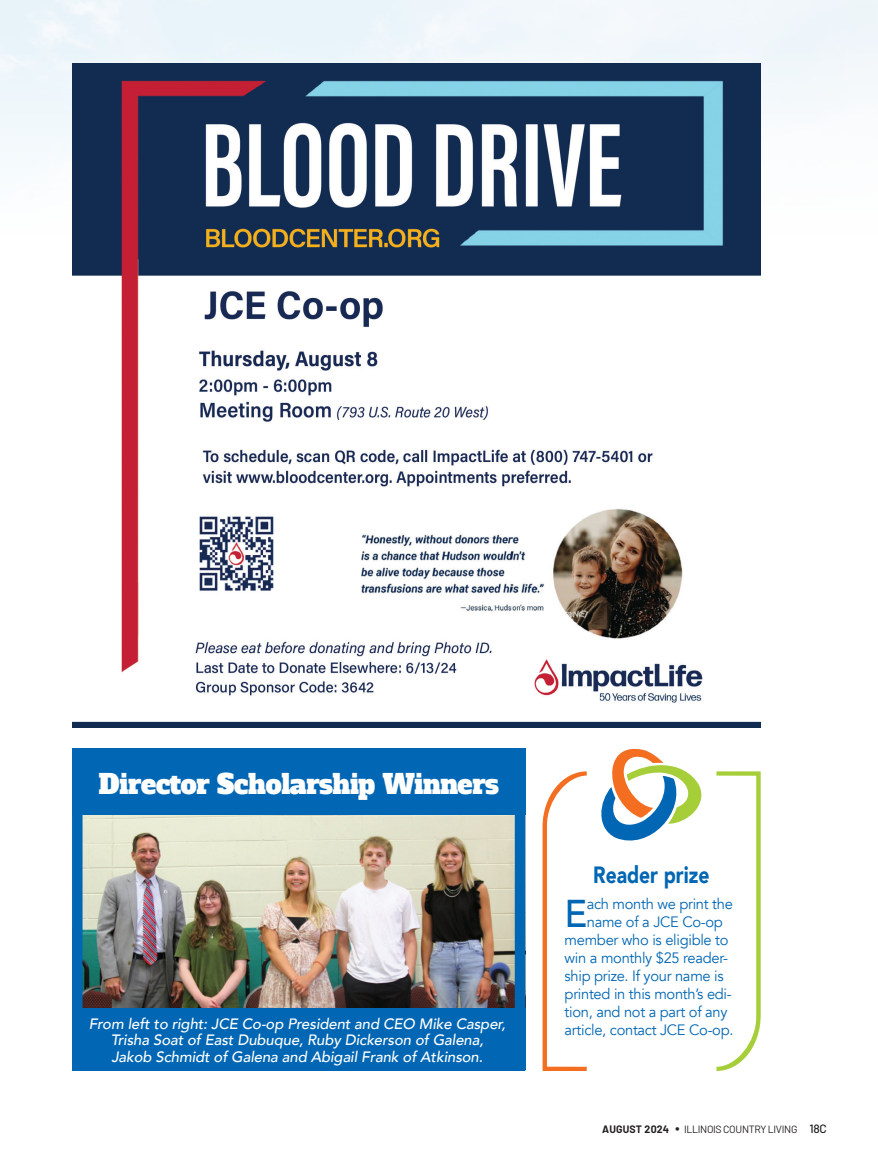
<style>
.page{position:relative;width:878px;height:1161px;background:#fff}
.page>*{position:absolute;margin:0;border:0;box-sizing:border-box;transform-origin:0 0}
.t1{font:500 38.7px "Avenir";color:#0166b3}
.t2{font:27px "Alfa Slab One";letter-spacing:-.01em;color:#fff;scale:.95 1}
.t3{font:900 23.55px "Avenir";color:#0166b3;scale:.82 1}
.t4{font:15px "Avenir";letter-spacing:-.02em;color:#0166b3}
.t5{font:italic 500 15px/16.5px "Avenir";letter-spacing:-.01em;color:#fff;text-align:center}
.t6{font:10.5px "Barlow";letter-spacing:-.03em;color:#231f20}
.s1{font-weight:700}
.s2{font-size:15px}
.s3{font-weight:500;font-size:12px}
</style>
<div class="page">
<img style="left:0;top:0;width:878px;height:276px">
<img style="left:72px;top:63px;width:688px;height:664px">
<svg style="left:542px;top:771px;width:44px;height:300px"></svg>
<svg style="left:716px;top:771px;width:44px;height:300px"></svg>
<svg style="left:601px;top:748px;width:101px;height:93px"></svg>
<img style="left:83px;top:815px;width:431px;height:193px">
<div style="left:72px;top:766px;width:453px;height:305px;border:10px solid #0166b3"></div>
<div style="left:72px;top:749px;width:453px;height:66px;background:#0166b3"></div>
<div style="left:72px;top:1008px;width:453px;height:62px;background:#0166b3"></div>
<h2 class="t2" style="left:98px;top:766px;width:423px">Director Scholarship Winners</h2>
<p class="t5" style="left:89px;top:1016px;width:418px">From left to right: JCE Co-op President and CEO Mike Casper,<br>Trisha Soat of East Dubuque, Ruby Dickerson of Galena,<br>Jakob Schmidt of Galena and Abigail Frank of Atkinson.</p>
<h3 class="t3" style="left:593px;top:855px;width:143px">Reader prize</h3>
<h1 class="t1" style="left:564px;top:880px;width:24px">E</h1>
<p class="t4" style="left:586px;top:894px;width:147px">ach month we print the</p>
<p class="t4" style="left:586px;top:912px;width:138px">name of a JCE Co-op</p>
<p class="t4" style="left:564px;top:930px;width:165px">member who is eligible to</p>
<p class="t4" style="left:564px;top:948px;width:165px">win a monthly $25 reader-</p>
<p class="t4" style="left:564px;top:966px;width:161px">ship prize. If your name is</p>
<p class="t4" style="left:564px;top:984px;width:169px">printed in this month’s edi-</p>
<p class="t4" style="left:564px;top:1002px;width:164px">tion, and not a part of any</p>
<p class="t4" style="left:564px;top:1020px;width:170px">article, contact JCE Co-op.</p>
<p class="t6" style="left:602px;top:1122px;width:226px"><span class="s1">AUGUST 2024</span> <span class="s2">•</span> ILLINOIS COUNTRY LIVING <span class="s3">18C</span></p>
</div>
